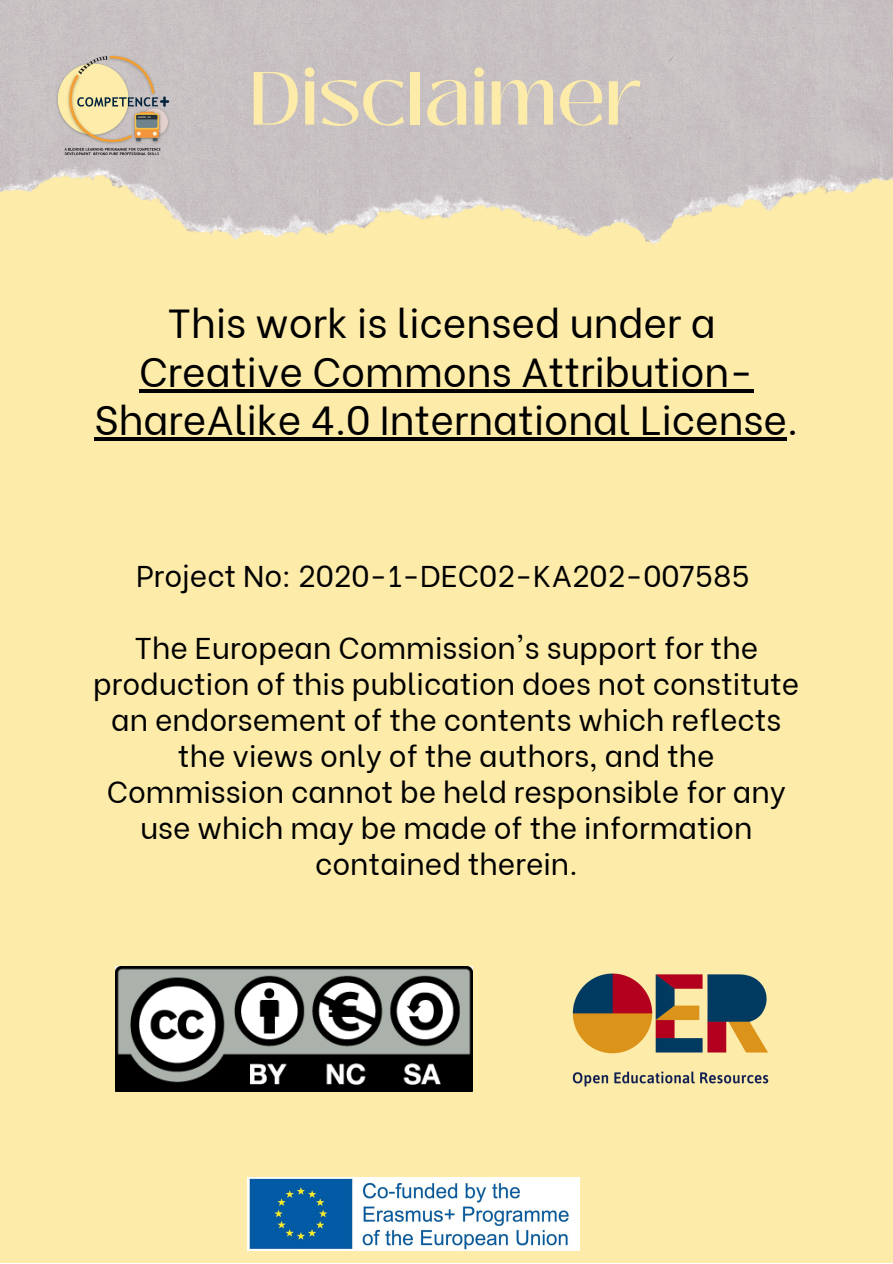
<style>
.page{position:relative;width:893px;height:1264px;background:#fff}
.page>*{position:absolute;margin:0;border:0;box-sizing:border-box;transform-origin:0 0}
.t1{font:500 75px "Black Mango";color:#fceba9}
.t2{font:40.5px/48.3px "Be Vietnam";color:#000;text-align:center}
.t3{font:30px/36px "Be Vietnam";color:#000;text-align:center}
</style>
<div class="page">
<div style="left:0;top:0;width:892px;height:1262px;background:#fceba9"></div>
<img style="left:247px;top:1177px;width:332px;height:73px">
<img style="left:116px;top:966px;width:356px;height:125px">
<img style="left:0;top:0;width:892px;height:244px">
<img style="left:35px;top:20px;width:159px;height:158px">
<img style="left:572px;top:973px;width:197px;height:114px">
<hr style="left:139px;top:389px;width:614px;height:3px;background:#000">
<hr style="left:94px;top:437px;width:693px;height:3px;background:#000">
<p class="t1" style="left:249px;top:42px;width:396px">Disclaimer</p>
<p class="t2" style="left:167px;top:295px;width:550px">This work is licensed under a</p>
<p class="t2" style="left:94px;top:343px;width:705px">Creative Commons Attribution-<br>ShareAlike 4.0 International License.</p>
<p class="t3" style="left:136px;top:555px;width:614px">Project No: 2020-1-DEC02-KA202-007585</p>
<p class="t3" style="left:93px;top:627px;width:707px">The European Commission's support for the production of this publication does not constitute an endorsement of the contents which reflects the views only of the authors, and the Commission cannot be held responsible for any use which may be made of the information contained therein.</p>
</div>
